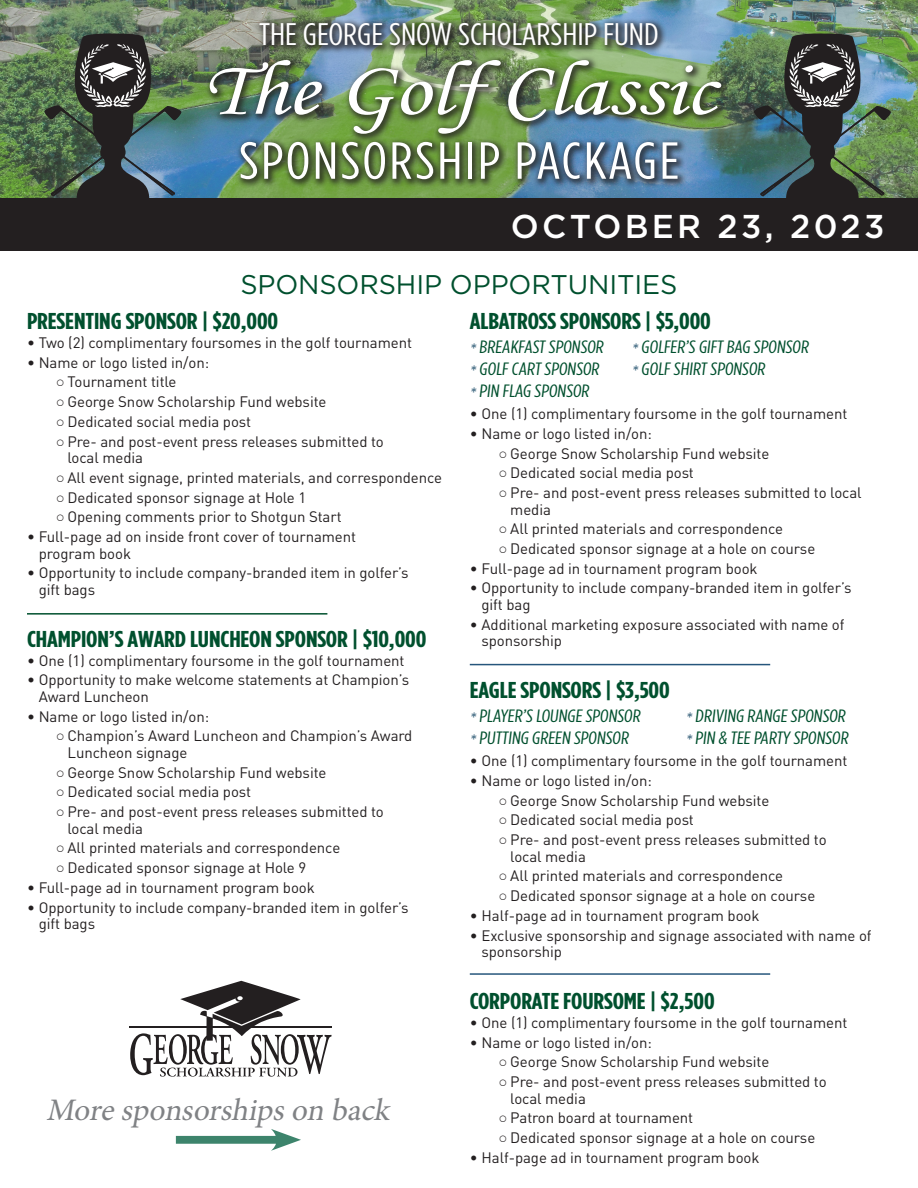
<style>
.page{position:relative;width:918px;height:1188px;background:#fff}
.page>*{position:absolute;margin:0;border:0;box-sizing:border-box;transform-origin:0 0}
.t1{font:78px "Monotype Corsiva";color:#fff;scale:1.15 1}
.t2{font:condensed 52.05px "Gotham HTF";letter-spacing:.04em;color:#fff;scale:1.15 1}
.t3{font:500 33px "Gotham HTF";letter-spacing:.1em;color:#fff}
.t4{font:italic 31.35px "Minion Pro";color:#808285}
.t5{font:condensed 31.2px "Gotham HTF";color:#fff;scale:1.15 1}
.BLUE_HEADER{font:27px "Gotham HTF";letter-spacing:-.005em;color:#00502e}
.BLUE_HEADER-2{font:700 condensed 22.95px "Gotham HTF";letter-spacing:-.005em;color:#00502e;scale:1.18 1}
.BLUE_HEADER-3{font:condensed 17.85px "Gotham HTF";color:#00502e;scale:1.18 1}
.t6{font:15px/16.5px "DIN";letter-spacing:-.005em;color:#231f20}
.s1{font-family:"Arial"}
.s2{color:#2b5873}
</style>
<div class="page">
<img style="left:0;top:0;width:918px;height:198px">
<div style="left:0;top:198px;width:918px;height:53px;background:#231f20"></div>
<div style="left:176px;top:1136px;width:108px;height:8px;background:#3d846c"></div>
<svg style="left:271px;top:1129px;width:30px;height:22px"></svg>
<hr style="left:470px;top:973px;width:300px;height:2px;background:#26567c">
<div style="left:205px;top:17px;width:526px;height:172px;background:#231f20;opacity:.75"></div>
<img style="left:44px;top:33px;width:138px;height:165px">
<img style="left:754px;top:33px;width:137px;height:165px">
<hr style="left:27px;top:613px;width:300px;height:2px;background:#00502e">
<hr style="left:470px;top:664px;width:300px;height:1px;background:#26567c">
<svg style="left:130px;top:981px;width:202px;height:96px"></svg>
<hr style="left:130px;top:1026px;width:202px;height:1px;background:#231f20">
<p class="t5" style="left:259px;top:17px;width:349px">THE GEORGE SNOW SCHOLARSHIP FUND</p>
<p class="t1" style="left:203px;top:43px;width:448px">The Golf Classic</p>
<p class="t2" style="left:239px;top:133px;width:384px">SPONSORSHIP PACKAGE</p>
<p class="t3" style="left:511px;top:207px;width:375px">OCTOBER 23, 2023</p>
<p class="BLUE_HEADER" style="left:240px;top:269px;width:439px">SPONSORSHIP OPPORTUNITIES</p>
<p class="BLUE_HEADER-2" style="left:27px;top:308px;width:214px">PRESENTING SPONSOR | $20,000</p>
<p class="t6" style="left:27px;top:334px;width:387px">• Two (2) complimentary foursomes in the golf tournament</p>
<p class="t6" style="left:27px;top:354px;width:184px">• Name or logo listed in/on:</p>
<p class="t6" style="left:56px;top:373px;width:122px"><span class="s1">○</span> Tournament title</p>
<p class="t6" style="left:56px;top:393px;width:272px"><span class="s1">○</span> George Snow Scholarship Fund website</p>
<p class="t6" style="left:56px;top:413px;width:197px"><span class="s1">○</span> Dedicated social media post</p>
<p class="t6" style="left:68px;top:433px;width:318px;text-indent:-12px"><span class="s1">○</span> Pre- and post-event press releases submitted to local media</p>
<p class="t6" style="left:56px;top:469px;width:388px"><span class="s1">○</span> All event signage, printed materials, and correspondence</p>
<p class="t6" style="left:56px;top:489px;width:252px"><span class="s1">○</span> Dedicated sponsor signage at Hole 1</p>
<p class="t6" style="left:56px;top:508px;width:287px"><span class="s1">○</span> Opening comments prior to Shotgun Start</p>
<p class="t6" style="left:39px;top:528px;width:319px;text-indent:-12px">• Full-page ad on inside front cover of tournament program book</p>
<p class="t6" style="left:39px;top:564px;width:371px;text-indent:-12px">• Opportunity to include company-branded item in golfer’s gift bags</p>
<p class="BLUE_HEADER-2" style="left:27px;top:626px;width:340px">CHAMPION’S AWARD LUNCHEON SPONSOR | $10,000</p>
<p class="t6" style="left:27px;top:652px;width:379px">• One (1) complimentary foursome in the golf tournament</p>
<p class="t6" style="left:39px;top:671px;width:372px;text-indent:-12px">• Opportunity to make welcome statements at Champion’s<br>Award Luncheon</p>
<p class="t6" style="left:27px;top:708px;width:184px">• Name or logo listed in/on:</p>
<p class="t6" style="left:67px;top:727px;width:346px;text-indent:-12px"><span class="s1">○</span> Champion’s Award Luncheon and Champion’s Award<br>Luncheon signage</p>
<p class="t6" style="left:56px;top:764px;width:272px"><span class="s1">○</span> George Snow Scholarship Fund website</p>
<p class="t6" style="left:56px;top:783px;width:197px"><span class="s1">○</span> Dedicated social media post</p>
<p class="t6" style="left:68px;top:803px;width:318px;text-indent:-12px"><span class="s1">○</span> Pre- and post-event press releases submitted to local media</p>
<p class="t6" style="left:56px;top:839px;width:286px"><span class="s1">○</span> All printed materials and correspondence</p>
<p class="t6" style="left:56px;top:859px;width:252px"><span class="s1">○</span> Dedicated sponsor signage at Hole 9</p>
<p class="t6" style="left:27px;top:879px;width:289px">• Full-page ad in tournament program book</p>
<p class="t6" style="left:39px;top:899px;width:371px;text-indent:-12px">• Opportunity to include company-branded item in golfer’s gift bags</p>
<p class="t4" style="left:46px;top:1089px;width:352px">Moresponsorshipson back</p>
<p class="BLUE_HEADER-2" style="left:470px;top:308px;width:206px">ALBATROSS SPONSORS | $5,000</p>
<p class="BLUE_HEADER-3" style="left:470px;top:338px;width:117px"><span class="s2">*</span> BREAKFAST SPONSOR</p>
<p class="BLUE_HEADER-3" style="left:632px;top:338px;width:153px"><span class="s2">*</span> GOLFER’S GIFT BAG SPONSOR</p>
<p class="BLUE_HEADER-3" style="left:470px;top:359px;width:113px"><span class="s2">*</span> GOLF CART SPONSOR</p>
<p class="BLUE_HEADER-3" style="left:632px;top:359px;width:116px"><span class="s2">*</span> GOLF SHIRT SPONSOR</p>
<p class="BLUE_HEADER-3" style="left:470px;top:381px;width:105px"><span class="s2">*</span> PIN FLAG SPONSOR</p>
<p class="t6" style="left:470px;top:405px;width:379px">• One (1) complimentary foursome in the golf tournament</p>
<p class="t6" style="left:470px;top:425px;width:184px">• Name or logo listed in/on:</p>
<p class="t6" style="left:499px;top:445px;width:272px"><span class="s1">○</span> George Snow Scholarship Fund website</p>
<p class="t6" style="left:499px;top:464px;width:197px"><span class="s1">○</span> Dedicated social media post</p>
<p class="t6" style="left:510px;top:484px;width:353px;text-indent:-12px"><span class="s1">○</span> Pre- and post-event press releases submitted to local media</p>
<p class="t6" style="left:499px;top:520px;width:286px"><span class="s1">○</span> All printed materials and correspondence</p>
<p class="t6" style="left:499px;top:540px;width:318px"><span class="s1">○</span> Dedicated sponsor signage at a hole on course</p>
<p class="t6" style="left:470px;top:560px;width:289px">• Full-page ad in tournament program book</p>
<p class="t6" style="left:482px;top:580px;width:371px;text-indent:-12px">• Opportunity to include company-branded item in golfer’s gift bag</p>
<p class="t6" style="left:482px;top:616px;width:365px;text-indent:-12px">• Additional marketing exposure associated with name of sponsorship</p>
<p class="BLUE_HEADER-2" style="left:470px;top:677px;width:171px">EAGLE SPONSORS | $3,500</p>
<p class="BLUE_HEADER-3" style="left:470px;top:707px;width:148px"><span class="s2">*</span> PLAYER’S LOUNGE SPONSOR</p>
<p class="BLUE_HEADER-3" style="left:686px;top:707px;width:139px"><span class="s2">*</span> DRIVING RANGE SPONSOR</p>
<p class="BLUE_HEADER-3" style="left:470px;top:728px;width:138px"><span class="s2">*</span> PUTTING GREEN SPONSOR</p>
<p class="BLUE_HEADER-3" style="left:686px;top:728px;width:141px"><span class="s2">*</span> PIN &amp; TEE PARTY SPONSOR</p>
<p class="t6" style="left:470px;top:752px;width:379px">• One (1) complimentary foursome in the golf tournament</p>
<p class="t6" style="left:470px;top:772px;width:184px">• Name or logo listed in/on:</p>
<p class="t6" style="left:499px;top:792px;width:272px"><span class="s1">○</span> George Snow Scholarship Fund website</p>
<p class="t6" style="left:499px;top:811px;width:197px"><span class="s1">○</span> Dedicated social media post</p>
<p class="t6" style="left:510px;top:831px;width:318px;text-indent:-12px"><span class="s1">○</span> Pre- and post-event press releases submitted to local media</p>
<p class="t6" style="left:499px;top:867px;width:286px"><span class="s1">○</span> All printed materials and correspondence</p>
<p class="t6" style="left:499px;top:887px;width:318px"><span class="s1">○</span> Dedicated sponsor signage at a hole on course</p>
<p class="t6" style="left:470px;top:907px;width:291px">• Half-page ad in tournament program book</p>
<p class="t6" style="left:482px;top:927px;width:392px;text-indent:-12px">• Exclusive sponsorship and signage associated with name of sponsorship</p>
<p class="BLUE_HEADER-2" style="left:470px;top:988px;width:209px">CORPORATE FOURSOME | $2,500</p>
<p class="t6" style="left:470px;top:1014px;width:379px">• One (1) complimentary foursome in the golf tournament</p>
<p class="t6" style="left:470px;top:1034px;width:184px">• Name or logo listed in/on:</p>
<p class="t6" style="left:499px;top:1053px;width:272px"><span class="s1">○</span> George Snow Scholarship Fund website</p>
<p class="t6" style="left:510px;top:1073px;width:318px;text-indent:-12px"><span class="s1">○</span> Pre- and post-event press releases submitted to local media</p>
<p class="t6" style="left:499px;top:1109px;width:196px"><span class="s1">○</span> Patron board at tournament</p>
<p class="t6" style="left:499px;top:1129px;width:318px"><span class="s1">○</span> Dedicated sponsor signage at a hole on course</p>
<p class="t6" style="left:470px;top:1149px;width:291px">• Half-page ad in tournament program book</p>
</div>
